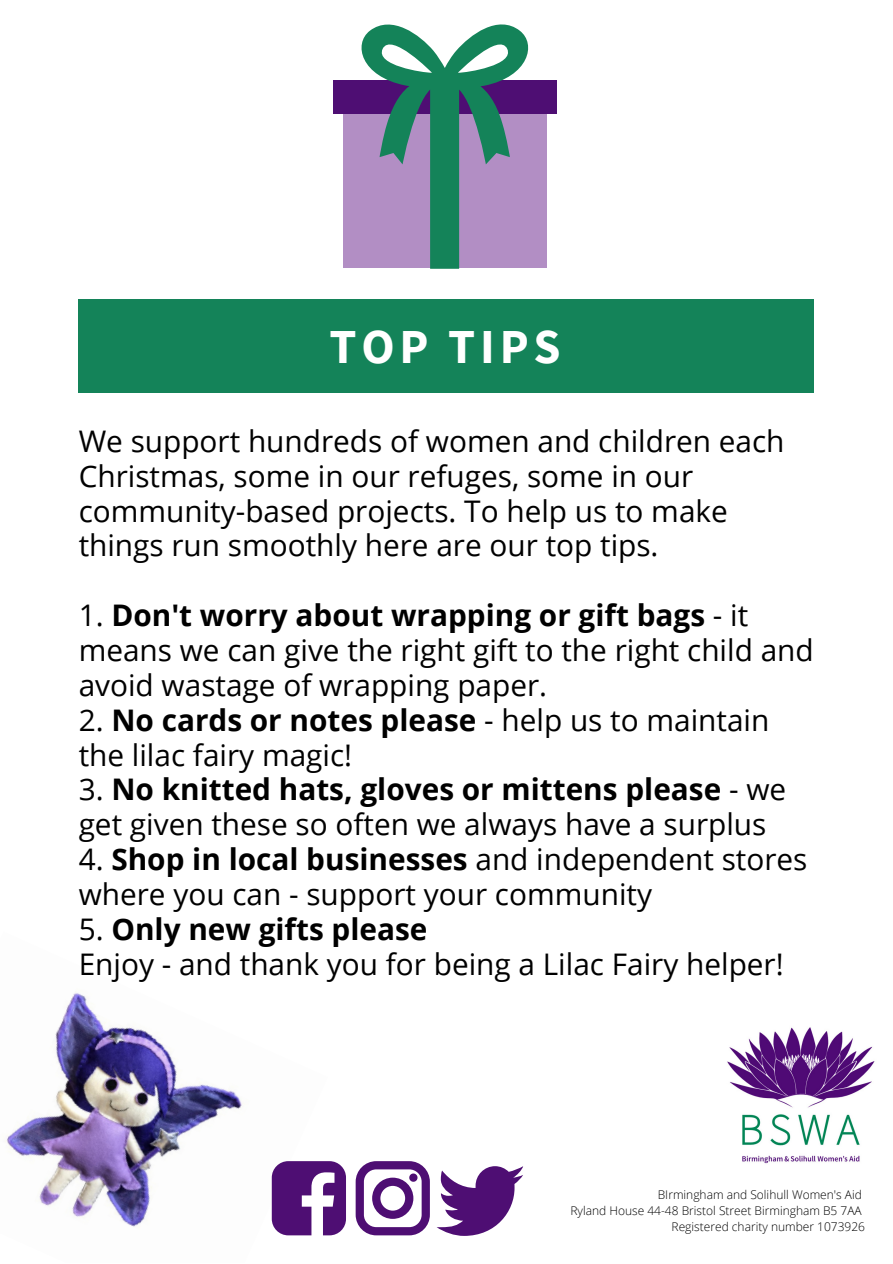
<style>
.page{position:relative;width:893px;height:1264px;background:#fff}
.page>*{position:absolute;margin:0;border:0;box-sizing:border-box;transform-origin:0 0}
.t1{font:700 48.75px "Source Sans Pro";letter-spacing:.1em;color:#fff}
.t2{font:29.7px/34.8px "Open Sans";color:#000}
.t3{font:300 12px/16px "Open Sans";color:#000;text-align:right}
.s1{font-weight:700}
</style>
<div class="page">
<div style="left:79px;top:299px;width:735px;height:93px;background:#148359"></div>
<div style="left:343px;top:94px;width:203px;height:174px;background:#b28ec4"></div>
<div style="left:333px;top:80px;width:223px;height:34px;background:#4e0e73"></div>
<svg style="left:361px;top:25px;width:168px;height:243px"></svg>
<img style="left:727px;top:1027px;width:148px;height:137px">
<img style="left:5px;top:991px;width:323px;height:245px">
<svg style="left:272px;top:1161px;width:74px;height:74px"></svg>
<svg style="left:436px;top:1166px;width:87px;height:69px"></svg>
<svg style="left:355px;top:1161px;width:75px;height:74px"></svg>
<h1 class="t1" style="left:329px;top:315px;width:233px">TOP TIPS</h1>
<p class="t2" style="left:79px;top:423px;width:707px">We support hundreds of women and children each Christmas, some in our refuges, some in our community-based projects. To help us to make things run smoothly here are our top tips.</p>
<p class="t2" style="left:79px;top:597px;width:736px">1. <span class="s1">Don't worry about wrapping or gift bags</span> - it means we can give the right gift to the right child and avoid wastage of wrapping paper.</p>
<p class="t2" style="left:79px;top:701px;width:692px">2. <span class="s1">No cards or notes please</span> - help us to maintain the lilac fairy magic!</p>
<p class="t2" style="left:79px;top:771px;width:709px">3. <span class="s1">No knitted hats, gloves or mittens please</span> - we get given these so often we always have a surplus</p>
<p class="t2" style="left:79px;top:841px;width:730px">4. <span class="s1">Shop in local businesses</span> and independent stores where you can - support your community</p>
<p class="t2" style="left:79px;top:911px;width:706px">5. <span class="s1">Only new gifts please<br></span>Enjoy - and thank you for being a Lilac Fairy helper!</p>
<p class="t3" style="left:570px;top:1186px;width:296px">BIrmingham and Solihull Women's Aid<br>Ryland House 44-48 Bristol Street Birmingham B5 7AA<br>Registered charity number 1073926</p>
</div>
